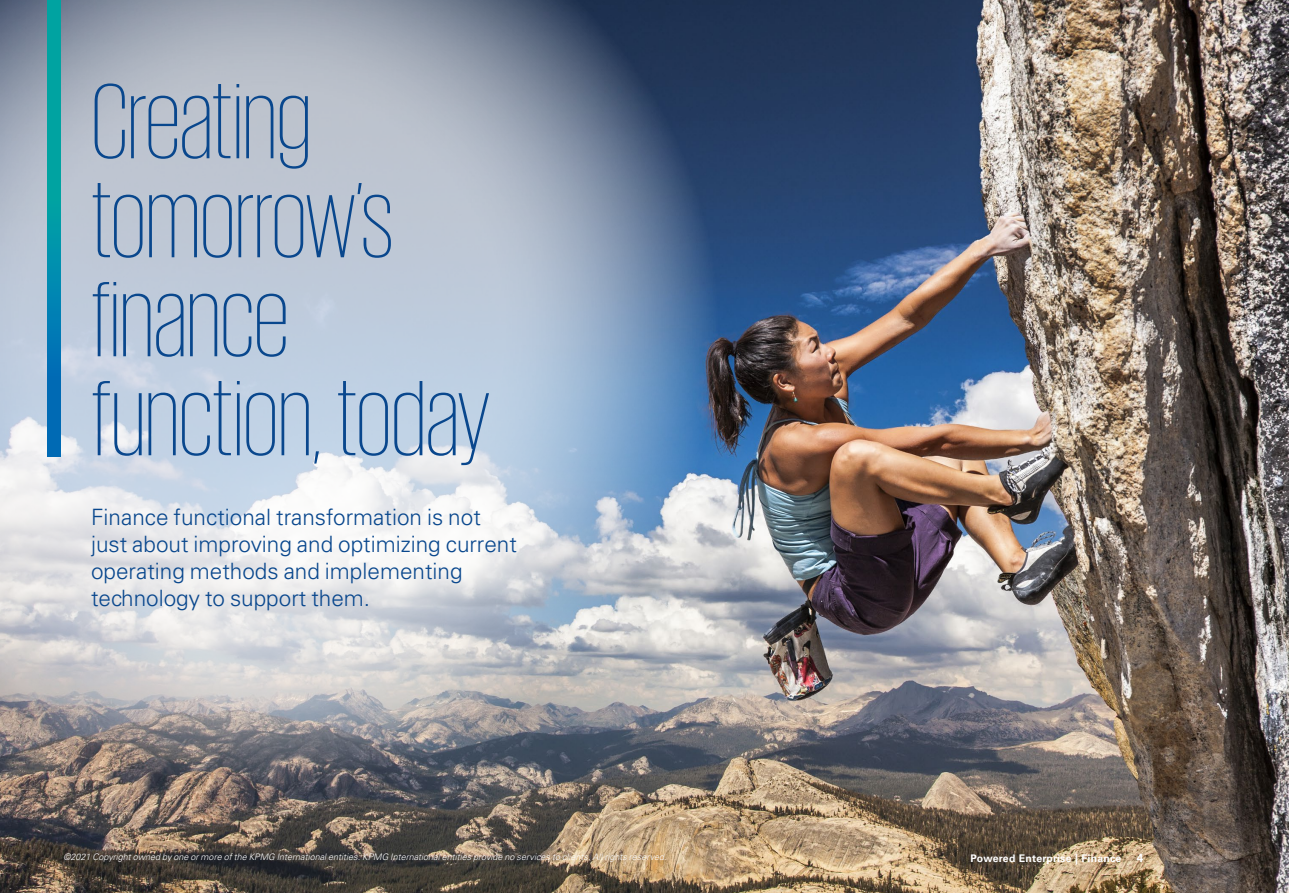
<style>
.page{position:relative;width:1289px;height:893px;background:#fff}
.page>*{position:absolute;margin:0;border:0;box-sizing:border-box;transform-origin:0 0}
.t1{font:200 109.5px/99px "KPMG";color:#09478d}
.t2{font:300 22.5px/27px "Univers LT Std";color:#09478d}
.t3{font:700 12px "Univers LT Std";color:#fff}
.t4{font:700 10.5px "Univers LT Std";letter-spacing:.025em;color:#fff}
.t5{font:italic 300 9px "Univers LT Std";color:#fff}
</style>
<div class="page">
<img style="left:0;top:0;width:1288px;height:893px">
<img style="left:0;top:0;width:719px;height:788px">
<svg style="left:48px;top:0;width:13px;height:456px;background:#008ea9"></svg>
<h1 class="t1" style="left:91px;top:70px;width:399px">Creating tomorrow’s finance function, today</h1>
<h2 class="t2" style="left:91px;top:504px;width:427px">Finance functional transformation is not just about improving and optimizing current operating methods and implementing technology to support them.</h2>
<p class="t5" style="left:63px;top:851px;width:604px">©2021 Copyright owned by one or more of the KPMG International entities. KPMG International entities provide no services to clients. All rights reserved.</p>
<p class="t4" style="left:970px;top:852px;width:152px">Powered Enterprise | Finance</p>
<h3 class="t3" style="left:1136px;top:851px;width:8px">4</h3>
</div>
